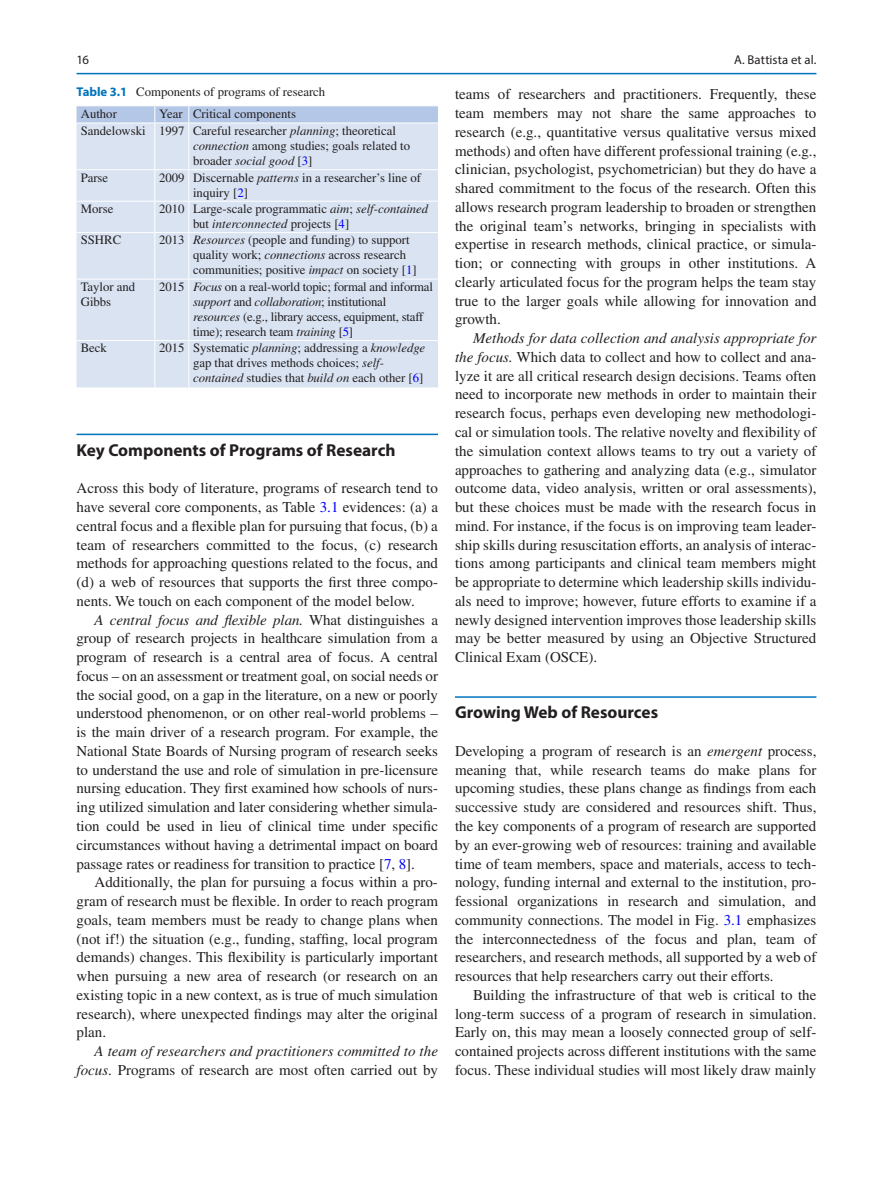
<style>
.page{position:relative;width:893px;height:1187px;background:#fff}
.page>*{position:absolute;margin:0;border:0;box-sizing:border-box;transform-origin:0 0}
.t1{font:700 17.25px "Ygkddp Myriad Pro";color:#231f20}
.t2{font:15px/18.8px "Rhngnk Times LT Std";color:#231f20;text-align:justify}
.t3{font:italic 15px "Mbkyxk Times LT Std";color:#231f20}
.t4{font:12.75px/15px "Rhngnk Times LT Std";color:#231f20}
.t5{font:italic 12.75px "Mbkyxk Times LT Std";color:#231f20}
.t6{font:12.75px "Snwvdd Myriad Pro";letter-spacing:.01em;color:#231f20}
.t7{font:12.75px "Vsynhw Myriad Pro";color:#231f20}
.s1{font-family:"Ygkddp Myriad Pro";font-weight:700;color:#0073bc}
.s2{font-family:"Mbkyxk Times LT Std";font-style:italic}
.s3{font-family:"Rhngnk Times LT Std";font-style:normal}
.s4{font-family:"Rhngnk Times LT Std";font-style:normal;color:#0000fa}
.s5{color:#0000fa}
</style>
<div class="page">
<hr style="left:77px;top:433px;width:361px;height:2px;background:#0073bc">
<hr style="left:455px;top:696px;width:361px;height:1px;background:#0073bc">
<div style="left:77px;top:124px;width:361px;height:263px;background:#d9e3f2"></div>
<svg style="left:77px;top:106px;width:361px;height:17px;background:#b9cae7"></svg>
<hr style="left:154px;top:123px;width:1px;height:46px;background:#fff">
<hr style="left:188px;top:123px;width:1px;height:46px;background:#fff">
<hr style="left:77px;top:169px;width:78px;height:1px;background:#fff">
<hr style="left:155px;top:169px;width:34px;height:1px;background:#fff">
<hr style="left:154px;top:170px;width:1px;height:31px;background:#fff">
<hr style="left:189px;top:169px;width:249px;height:1px;background:#fff">
<hr style="left:188px;top:170px;width:1px;height:31px;background:#fff">
<hr style="left:77px;top:201px;width:78px;height:1px;background:#fff">
<hr style="left:155px;top:201px;width:34px;height:1px;background:#fff">
<hr style="left:154px;top:201px;width:1px;height:31px;background:#fff">
<hr style="left:189px;top:201px;width:249px;height:1px;background:#fff">
<hr style="left:188px;top:201px;width:1px;height:31px;background:#fff">
<hr style="left:77px;top:232px;width:78px;height:1px;background:#fff">
<hr style="left:155px;top:232px;width:34px;height:1px;background:#fff">
<hr style="left:154px;top:233px;width:1px;height:46px;background:#fff">
<hr style="left:189px;top:232px;width:249px;height:1px;background:#fff">
<hr style="left:188px;top:233px;width:1px;height:46px;background:#fff">
<hr style="left:77px;top:279px;width:78px;height:1px;background:#fff">
<hr style="left:155px;top:279px;width:34px;height:1px;background:#fff">
<hr style="left:154px;top:279px;width:1px;height:61px;background:#fff">
<hr style="left:189px;top:279px;width:249px;height:1px;background:#fff">
<hr style="left:188px;top:279px;width:1px;height:61px;background:#fff">
<hr style="left:155px;top:340px;width:34px;height:1px;background:#fff">
<hr style="left:189px;top:340px;width:249px;height:1px;background:#fff">
<hr style="left:188px;top:341px;width:1px;height:46px;background:#fff">
<hr style="left:77px;top:340px;width:78px;height:1px;background:#fff">
<hr style="left:154px;top:341px;width:1px;height:46px;background:#fff">
<hr style="left:77px;top:73px;width:739px;height:1px;background:#0073bc">
<p class="t7" style="left:77px;top:52px;width:14px">16</p>
<p class="t4" style="left:81px;top:81px;width:246px;line-height:21.6px;text-indent:-4px"><span class="s1">Table 3.1</span> Components of programs of research<br>Author</p>
<p class="t4" style="left:81px;top:105px;width:317px;line-height:17.1px;text-indent:78px">Year Critical components<br>Sandelowski 1997 Careful researcher <span class="s2">planning</span>; theoretical</p>
<p class="t4" style="left:193px;top:138px;width:219px"><span class="s2">connection</span> among studies; goals related to</p>
<p class="t5" style="left:193px;top:154px;width:121px"><span class="s3">broader</span> social good <span class="s3">[</span><span class="s4">3</span><span class="s3">]</span></p>
<p class="t4" style="left:81px;top:170px;width:29px">Parse</p>
<p class="t4" style="left:193px;top:170px;width:230px;text-indent:-34px">2009 Discernable <span class="s2">patterns</span> in a researcher’s line of inquiry [<span class="s5">2</span>]</p>
<p class="t4" style="left:81px;top:201px;width:34px">Morse</p>
<p class="t4" style="left:159px;top:201px;width:271px">2010 Large-scale programmatic <span class="s2">aim</span>; <span class="s2">self-contained</span></p>
<p class="t5" style="left:193px;top:217px;width:158px"><span class="s3">but</span> interconnected <span class="s3">projects [</span><span class="s4">4</span><span class="s3">]</span></p>
<p class="t4" style="left:81px;top:232px;width:42px">SSHRC</p>
<p class="t4" style="left:193px;top:232px;width:225px;text-indent:-34px">2013 <span class="s2">Resources</span> (people and funding) to support quality work; <span class="s2">connections</span> across research communities; positive <span class="s2">impact</span> on society [<span class="s5">1</span>]</p>
<p class="t4" style="left:81px;top:279px;width:56px">Taylor and<br>Gibbs</p>
<p class="t4" style="left:159px;top:279px;width:275px">2015 <span class="s2">Focus</span> on a real-world topic; formal and informal</p>
<p class="t5" style="left:193px;top:294px;width:195px">support <span class="s3">and</span> collaboration<span class="s3">; institutional</span></p>
<p class="t4" style="left:193px;top:309px;width:232px"><span class="s2">resources</span> (e.g., library access, equipment, staff time); research team <span class="s2">training</span> [<span class="s5">5</span>]</p>
<p class="t4" style="left:81px;top:340px;width:28px">Beck</p>
<p class="t4" style="left:193px;top:340px;width:234px;text-indent:-34px">2015 Systematic <span class="s2">planning</span>; addressing a <span class="s2">knowledge </span>gap that drives methods choices; <span class="s2">self&shy;contained</span> studies that <span class="s2">build on</span> each other [<span class="s5">6</span>]</p>
<p class="t1" style="left:77px;top:438px;width:321px">Key Components of Programs of Research</p>
<p class="t2" style="left:77px;top:479px;width:363px">Across this body of literature, programs of research tend to have several core components, as Table <span class="s5">3.1</span> evidences: (a) a central focus and a flexible plan for pursuing that focus, (b) a team of researchers committed to the focus, (c) research methods for approaching questions related to the focus, and (d) a web of resources that supports the first three compo&shy;nents. We touch on each component of the model below.</p>
<p class="t3" style="left:95px;top:611px;width:345px">A central focus and flexible plan. <span class="s3">What distinguishes a</span></p>
<p class="t2" style="left:77px;top:629px;width:363px">group of research projects in healthcare simulation from a program of research is a central area of focus. A central focus – on an assessment or treatment goal, on social needs or the social good, on a gap in the literature, on a new or poorly understood phenomenon, or on other real-world problems – is the main driver of a research program. For example, the National State Boards of Nursing program of research seeks to understand the use and role of simulation in pre-licensure nursing education. They first examined how schools of nurs&shy;ing utilized simulation and later considering whether simula&shy;tion could be used in lieu of clinical time under specific circumstances without having a detrimental impact on board passage rates or readiness for transition to practice [<span class="s5">7</span>, <span class="s5">8</span>].</p>
<p class="t2" style="left:77px;top:872px;width:363px;text-indent:18px">Additionally, the plan for pursuing a focus within a pro&shy;gram of research must be flexible. In order to reach program goals, team members must be ready to change plans when (not if!) the situation (e.g., funding, staffing, local program demands) changes. This flexibility is particularly important when pursuing a new area of research (or research on an existing topic in a new context, as is true of much simulation research), where unexpected findings may alter the original plan.</p>
<p class="t3" style="left:95px;top:1042px;width:345px">A team of researchers and practitioners committed to the</p>
<p class="t2" style="left:77px;top:1060px;width:363px"><span class="s2">focus</span>. Programs of research are most often carried out by</p>
<p class="t6" style="left:734px;top:52px;width:84px">A. Battista et al.</p>
<p class="t2" style="left:455px;top:85px;width:363px">teams of researchers and practitioners. Frequently, these team members may not share the same approaches to research (e.g., quantitative versus qualitative versus mixed methods) and often have different professional training (e.g., clinician, psychologist, psychometrician) but they do have a shared commitment to the focus of the research. Often this allows research program leadership to broaden or strengthen the original team’s networks, bringing in specialists with expertise in research methods, clinical practice, or simula&shy;tion; or connecting with groups in other institutions. A clearly articulated focus for the program helps the team stay true to the larger goals while allowing for innovation and growth.</p>
<p class="t3" style="left:473px;top:330px;width:345px">Methods for data collection and analysis appropriate for</p>
<p class="t2" style="left:455px;top:347px;width:363px"><span class="s2">the focus.</span> Which data to collect and how to collect and ana&shy;lyze it are all critical research design decisions. Teams often need to incorporate new methods in order to maintain their research focus, perhaps even developing new methodologi&shy;cal or simulation tools. The relative novelty and flexibility of the simulation context allows teams to try out a variety of approaches to gathering and analyzing data (e.g., simulator outcome data, video analysis, written or oral assessments), but these choices must be made with the research focus in mind. For instance, if the focus is on improving team leader&shy;ship skills during resuscitation efforts, an analysis of interac&shy;tions among participants and clinical team members might be appropriate to determine which leadership skills individu&shy;als need to improve; however, future efforts to examine if a newly designed intervention improves those leadership skills may be better measured by using an Objective Structured Clinical Exam (OSCE).</p>
<p class="t1" style="left:455px;top:701px;width:205px">Growing Web of Resources</p>
<p class="t2" style="left:455px;top:741px;width:363px">Developing a program of research is an <span class="s2">emergent</span> process, meaning that, while research teams do make plans for upcoming studies, these plans change as findings from each successive study are considered and resources shift. Thus, the key components of a program of research are supported by an ever-growing web of resources: training and available time of team members, space and materials, access to tech&shy;nology, funding internal and external to the institution, pro&shy;fessional organizations in research and simulation, and community connections. The model in Fig. <span class="s5">3.1</span> emphasizes the interconnectedness of the focus and plan, team of researchers, and research methods, all supported by a web of resources that help researchers carry out their efforts.</p>
<p class="t2" style="left:455px;top:985px;width:363px;text-indent:18px">Building the infrastructure of that web is critical to the long-term success of a program of research in simulation.<br>Early on, this may mean a loosely connected group of self&shy;contained projects across different institutions with the same focus. These individual studies will most likely draw mainly</p>
</div>
